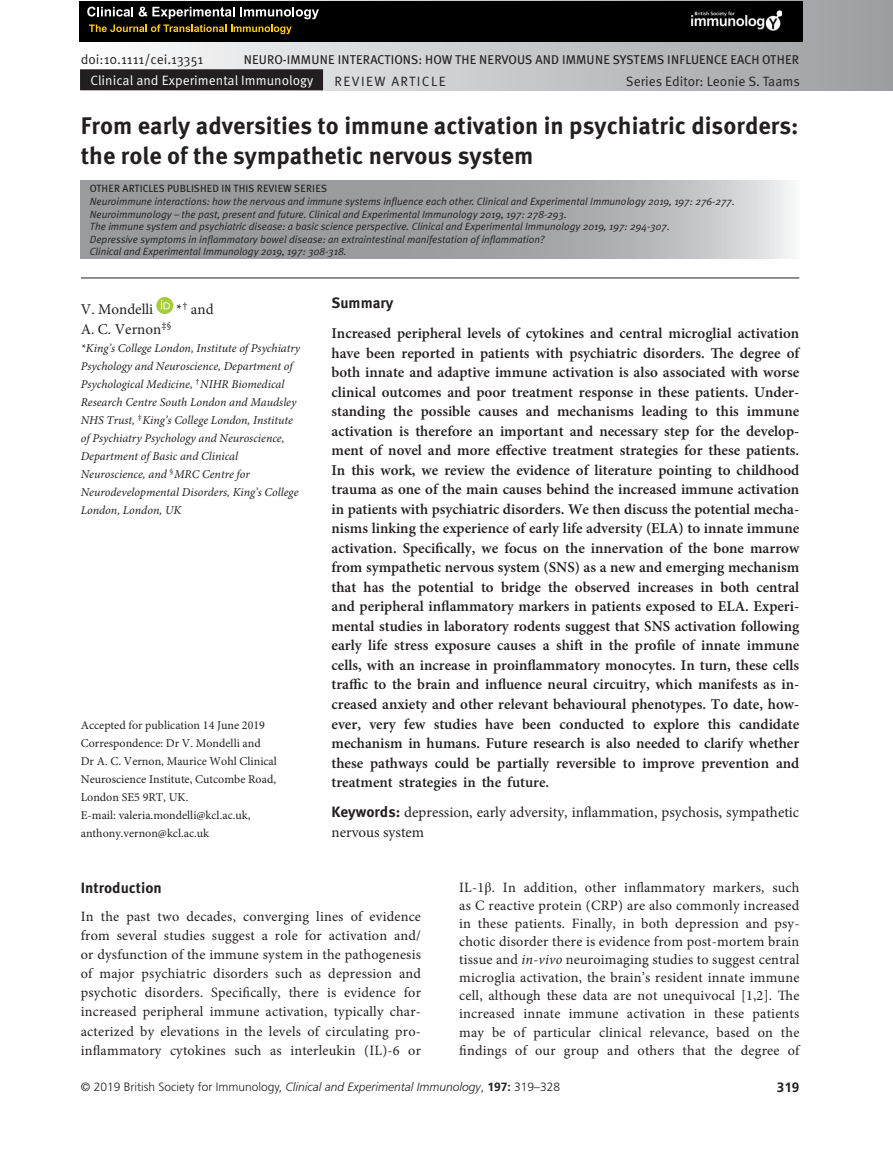
<style>
.page{position:relative;width:893px;height:1174px;background:#fff}
.page>*{position:absolute;margin:0;border:0;box-sizing:border-box;transform-origin:0 0}
.t1{font:700 24px/30px "Meta Pro";color:#231f20}
.t2{font:600 15px/19.5px "Minion Pro";color:#231f20;text-align:justify}
.t3{font:15px/19.5px "Minion Pro";color:#231f20}
.t4{font:700 15px "Meta Pro";color:#231f20}
.t5{font:14.25px/18px "Minion Pro";letter-spacing:.015em;color:#231f20;text-align:justify}
.t6{font:13.5px "Meta Pro";color:#231f20}
.t7{font:13.5px "Meta Pro";color:#fff}
.t8{font:13.5px "Meta Pro";letter-spacing:.105em;color:#231f20}
.t9{font:700 13.5px "Frutiger LT Std";color:#231f20}
.t10{font:12.75px "Meta Plus";letter-spacing:.005em;color:#231f20}
.t11{font:italic 12px/18px "Minion Pro";color:#231f20}
.t12{font:12px/18px "Minion Pro";color:#231f20}
.t13{font:300 12px "Frutiger LT Std";color:#231f20}
.t14{font:italic 10.5px/12.6px "Meta Plus Normal";color:#231f20}
.t15{font:10.5px "Meta Plus";letter-spacing:.01em;color:#231f20}
.s1{font-family:"Meta Pro";font-weight:700}
.s2{font-family:"STIX"}
.s3{font-style:italic}
.s4{font-weight:700}
</style>
<div class="page">
<div style="left:0;top:0;width:893px;height:91px;background:linear-gradient(to right,#fff,#9b9da1)"></div>
<svg style="left:156px;top:297px;width:17px;height:17px"></svg>
<svg style="left:161px;top:300px;width:9px;height:9px"></svg>
<hr style="left:81px;top:277px;width:718px;height:1px;background:#231f20">
<div style="left:81px;top:70px;width:241px;height:20px;background:#231f20"></div>
<div style="left:80px;top:69px;width:243px;height:21px;border:2px solid #231f20"></div>
<svg style="left:81px;top:181px;width:711px;height:77px"></svg>
<div style="left:79px;top:1px;width:724px;height:40px;background:#000"></div>
<svg style="left:87px;top:7px;width:232px;height:27px"></svg>
<img style="left:692px;top:11px;width:90px;height:19px">
<p class="t6" style="left:81px;top:51px;width:124px">doi:10.1111/cei.13351</p>
<p class="t10" style="left:244px;top:52px;width:557px">NEURO-IMMUNE INTERACTIONS: HOW THE NERVOUS AND IMMUNE SYSTEMS INFLUENCE EACH OTHER</p>
<p class="t7" style="left:91px;top:72px;width:224px">Clinical and Experimental Immunology</p>
<p class="t8" style="left:335px;top:73px;width:113px">REVIEW ARTICLE</p>
<p class="t6" style="left:626px;top:73px;width:176px">Series Editor: Leonie S. Taams</p>
<h1 class="t1" style="left:81px;top:111px;width:719px">From early adversities to immune activation in psychiatric disorders: the role of the sympathetic nervous system</h1>
<p class="t15" style="left:90px;top:183px;width:239px">OTHER ARTICLES PUBLISHED IN THIS REVIEW SERIES</p>
<p class="t14" style="left:90px;top:195px;width:647px">Neuroimmune interactions: how the nervous and immune systems influence each other. Clinical and Experimental Immunology 2019, 197: 276-277.<br>Neuroimmunology – the past, present and future. Clinical and Experimental Immunology 2019, 197: 278-293.<br>The immune system and psychiatric disease: a basic science perspective. Clinical and Experimental Immunology 2019, 197: 294-307.<br>Depressive symptoms in inflammatory bowel disease: an extraintestinal manifestation of inflammation?<br>Clinical and Experimental Immunology 2019, 197: 308-318.</p>
<p class="t3" style="left:81px;top:299px;width:74px">V. Mondelli</p>
<p class="t3" style="left:176px;top:299px;width:39px">*<sup>†</sup> and</p>
<p class="t3" style="left:81px;top:319px;width:92px">A. C. Vernon<sup>‡§</sup></p>
<p class="t11" style="left:81px;top:339px;width:221px">*King’s College London, Institute of Psychiatry Psychology and Neuroscience, Department of Psychological Medicine, <sup>†</sup>NIHR Biomedical Research Centre South London and Maudsley NHS Trust, <sup>‡</sup>King’s College London, Institute of Psychiatry Psychology and Neuroscience, Department of Basic and Clinical Neuroscience, and <sup>§</sup>MRC Centre for Neurodevelopmental Disorders, King’s College London, London, UK</p>
<p class="t12" style="left:81px;top:716px;width:198px">Accepted for publication 14 June 2019<br>Correspondence: Dr V. Mondelli and Dr A. C. Vernon, Maurice Wohl Clinical Neuroscience Institute, Cutcombe Road, London SE5 9RT, UK.<br>E-mail: valeria.mondelli@kcl.ac.uk, anthony.vernon@kcl.ac.uk</p>
<p class="t4" style="left:332px;top:294px;width:63px">Summary</p>
<p class="t2" style="left:332px;top:324px;width:469px">Increased peripheral levels of cytokines and central microglial activation have been reported in patients with psychiatric disorders. The degree of both innate and adaptive immune activation is also associated with worse clinical outcomes and poor treatment response in these patients. Under&shy;standing the possible causes and mechanisms leading to this immune activation is therefore an important and necessary step for the develop&shy;ment of novel and more effective treatment strategies for these patients.<br>In this work, we review the evidence of literature pointing to childhood trauma as one of the main causes behind the increased immune activation in patients with psychiatric disorders. We then discuss the potential mecha&shy;nisms linking the experience of early life adversity (ELA) to innate immune activation. Specifically, we focus on the innervation of the bone marrow from sympathetic nervous system (SNS) as a new and emerging mechanism that has the potential to bridge the observed increases in both central and peripheral inflammatory markers in patients exposed to ELA. Experi&shy;mental studies in laboratory rodents suggest that SNS activation following early life stress exposure causes a shift in the profile of innate immune cells, with an increase in proinflammatory monocytes. In turn, these cells traffic to the brain and influence neural circuitry, which manifests as in&shy;creased anxiety and other relevant behavioural phenotypes. To date, how&shy;ever, very few studies have been conducted to explore this candidate mechanism in humans. Future research is also needed to clarify whether these pathways could be partially reversible to improve prevention and treatment strategies in the future.</p>
<p class="t3" style="left:332px;top:802px;width:469px"><span class="s1">Keywords:</span> depression, early adversity, inflammation, psychosis, sympathetic nervous system</p>
<p class="t4" style="left:81px;top:878px;width:83px">Introduction</p>
<p class="t5" style="left:81px;top:907px;width:342px;line-height:19px">In the past two decades, converging lines of evidence from several studies suggest a role for activation and/ or dysfunction of the immune system in the pathogenesis of major psychiatric disorders such as depression and psychotic disorders. Specifically, there is evidence for increased peripheral immune activation, typically char&shy;acterized by elevations in the levels of circulating pro&shy;inflammatory cytokines such as interleukin (IL)-6 or</p>
<p class="t5" style="left:459px;top:878px;width:342px">IL-1<span class="s2">β</span>. In addition, other inflammatory markers, such as C reactive protein (CRP) are also commonly increased in these patients. Finally, in both depression and psy&shy;chotic disorder there is evidence from post-mortem brain tissue and <span class="s3">in-vivo</span> neuroimaging studies to suggest central microglia activation, the brain’s resident innate immune cell, although these data are not unequivocal [1,2]. The increased innate immune activation in these patients may be of particular clinical relevance, based on the findings of our group and others that the degree of</p>
<p class="t13" style="left:81px;top:1079px;width:481px">© 2019 British Society for Immunology, <span class="s3">Clinical and Experimental Immunology</span>, <span class="s4">197:</span> 319–328</p>
<p class="t9" style="left:777px;top:1079px;width:24px">319</p>
</div>
